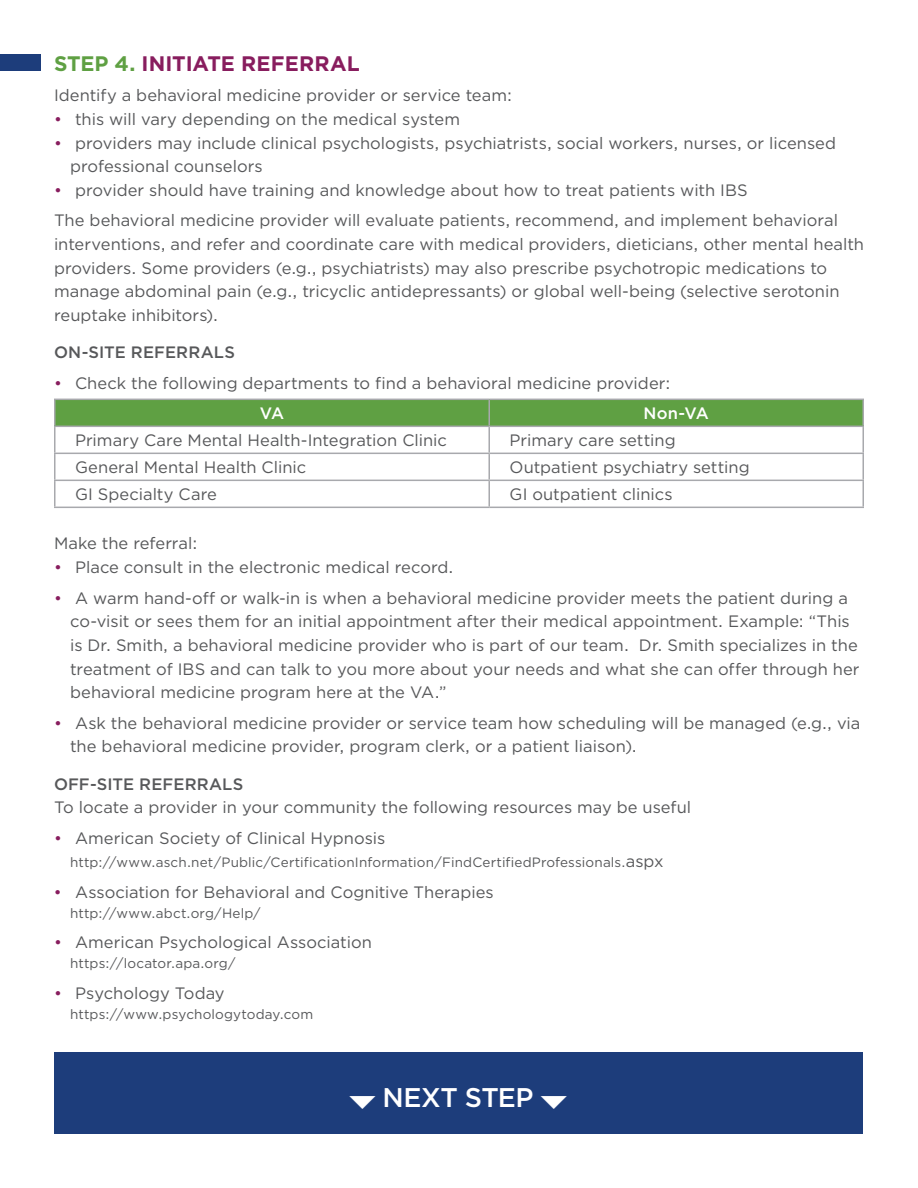
<style>
.page{position:relative;width:918px;height:1188px;background:#fff}
.page>*{position:absolute;margin:0;border:0;box-sizing:border-box;transform-origin:0 0}
.t1{font:500 27px "Gotham";letter-spacing:-.015em;color:#fff}
.t2{font:700 21px "Gotham";color:#881d5e}
.t3{font:16.5px/23.7px "Gotham";color:#57585a}
.t4{font:500 16.5px "Gotham";letter-spacing:.01em;color:#57585a}
.t5{font:500 16.5px "Gotham";letter-spacing:-.03em;color:#fff}
.t6{font:13.5px "Gotham";letter-spacing:.01em;color:#57585a}
.s1{color:#5fa043}
.s2{color:#881d5e}
.s3{font-size:16.5px}
</style>
<div class="page">
<div style="left:55px;top:399px;width:434px;height:27px;background:#5fa043"></div>
<div style="left:489px;top:399px;width:374px;height:27px;background:#5fa043"></div>
<hr style="left:54px;top:399px;width:435px;height:1px;background:#a8a9ad">
<hr style="left:54px;top:400px;width:2px;height:26px;background:#a8a9ad">
<hr style="left:489px;top:399px;width:375px;height:1px;background:#a8a9ad">
<hr style="left:488px;top:400px;width:2px;height:26px;background:#a8a9ad">
<hr style="left:862px;top:400px;width:2px;height:26px;background:#a8a9ad">
<hr style="left:54px;top:426px;width:435px;height:1px;background:#a8a9ad">
<hr style="left:54px;top:427px;width:2px;height:26px;background:#a8a9ad">
<hr style="left:489px;top:426px;width:375px;height:1px;background:#a8a9ad">
<hr style="left:488px;top:427px;width:2px;height:26px;background:#a8a9ad">
<hr style="left:862px;top:427px;width:2px;height:26px;background:#a8a9ad">
<hr style="left:54px;top:453px;width:435px;height:1px;background:#a8a9ad">
<hr style="left:54px;top:454px;width:2px;height:26px;background:#a8a9ad">
<hr style="left:489px;top:453px;width:375px;height:1px;background:#a8a9ad">
<hr style="left:488px;top:454px;width:2px;height:26px;background:#a8a9ad">
<hr style="left:862px;top:454px;width:2px;height:26px;background:#a8a9ad">
<hr style="left:54px;top:480px;width:435px;height:1px;background:#a8a9ad">
<hr style="left:54px;top:481px;width:2px;height:26px;background:#a8a9ad">
<hr style="left:489px;top:480px;width:375px;height:1px;background:#a8a9ad">
<hr style="left:488px;top:481px;width:2px;height:26px;background:#a8a9ad">
<hr style="left:862px;top:481px;width:2px;height:26px;background:#a8a9ad">
<hr style="left:54px;top:507px;width:435px;height:1px;background:#a8a9ad">
<hr style="left:489px;top:507px;width:375px;height:1px;background:#a8a9ad">
<div style="left:0;top:54px;width:40px;height:16px;background:#1d3d7b"></div>
<div style="left:54px;top:1052px;width:808px;height:82px;background:#1d3d7b"></div>
<p class="t2" style="left:54px;top:49px;width:307px"><span class="s1">STEP 4.</span> INITIATE REFERRAL</p>
<p class="t3" style="left:54px;top:83px;width:459px">Identify a behavioral medicine provider or service team:</p>
<p class="t3" style="left:54px;top:107px;width:408px"><span class="s2">•</span> this will vary depending on the medical system</p>
<p class="t3" style="left:70px;top:131px;width:768px;text-indent:-16px"><span class="s2">•</span> providers may include clinical psychologists, psychiatrists, social workers, nurses, or licensed professional counselors</p>
<p class="t3" style="left:54px;top:178px;width:695px"><span class="s2">•</span> provider should have training and knowledge about how to treat patients with IBS</p>
<p class="t3" style="left:54px;top:208px;width:812px">The behavioral medicine provider will evaluate patients, recommend, and implement behavioral interventions, and refer and coordinate care with medical providers, dieticians, other mental health providers. Some providers (e.g., psychiatrists) may also prescribe psychotropic medications to manage abdominal pain (e.g., tricyclic antidepressants) or global well-being (selective serotonin reuptake inhibitors).</p>
<p class="t4" style="left:54px;top:342px;width:183px">ON-SITE REFERRALS</p>
<p class="t3" style="left:54px;top:371px;width:618px"><span class="s2">•</span> Check the following departments to find a behavioral medicine provider:</p>
<p class="t5" style="left:260px;top:403px;width:26px">VA</p>
<p class="t5" style="left:644px;top:403px;width:67px">Non-VA</p>
<p class="t3" style="left:75px;top:428px;width:373px">Primary Care Mental Health-Integration Clinic</p>
<p class="t3" style="left:509px;top:428px;width:168px">Primary care setting</p>
<p class="t3" style="left:75px;top:455px;width:233px">General Mental Health Clinic</p>
<p class="t3" style="left:509px;top:455px;width:242px">Outpatient psychiatry setting</p>
<p class="t3" style="left:75px;top:482px;width:143px">GI Specialty Care</p>
<p class="t3" style="left:509px;top:482px;width:165px">GI outpatient clinics</p>
<p class="t3" style="left:54px;top:531px;width:145px">Make the referral:</p>
<p class="t3" style="left:54px;top:555px;width:401px"><span class="s2">•</span> Place consult in the electronic medical record.</p>
<p class="t3" style="left:70px;top:585px;width:791px;text-indent:-16px"><span class="s2">•</span> A warm hand-off or walk-in is when a behavioral medicine provider meets the patient during a co-visit or sees them for an initial appointment after their medical appointment. Example: “This is Dr. Smith, a behavioral medicine provider who is part of our team. Dr. Smith specializes in the treatment of IBS and can talk to you more about your needs and what she can offer through her behavioral medicine program here at the VA.”</p>
<p class="t3" style="left:70px;top:711px;width:792px;text-indent:-16px"><span class="s2">•</span> Ask the behavioral medicine provider or service team how scheduling will be managed (e.g., via the behavioral medicine provider, program clerk, or a patient liaison).</p>
<p class="t4" style="left:54px;top:773px;width:191px">OFF-SITE REFERRALS</p>
<p class="t3" style="left:54px;top:795px;width:639px">To locate a provider in your community the following resources may be useful</p>
<p class="t3" style="left:54px;top:826px;width:333px"><span class="s2">•</span> American Society of Clinical Hypnosis</p>
<p class="t6" style="left:70px;top:854px;width:595px">http://www.asch.net/Public/CertificationInformation/FindCertifiedProfessionals.<span class="s3">aspx</span></p>
<p class="t3" style="left:54px;top:880px;width:441px"><span class="s2">•</span> Association for Behavioral and Cognitive Therapies</p>
<p class="t6" style="left:70px;top:904px;width:192px">http://www.abct.org/Help/</p>
<p class="t3" style="left:54px;top:930px;width:319px"><span class="s2">•</span> American Psychological Association</p>
<p class="t6" style="left:70px;top:955px;width:167px">https://locator.apa.org/</p>
<p class="t3" style="left:54px;top:981px;width:172px"><span class="s2">•</span> Psychology Today</p>
<p class="t6" style="left:70px;top:1005px;width:245px">https://www.psychologytoday.com</p>
<p class="t1" style="left:383px;top:1080px;width:152px">NEXT STEP</p>
</div>
